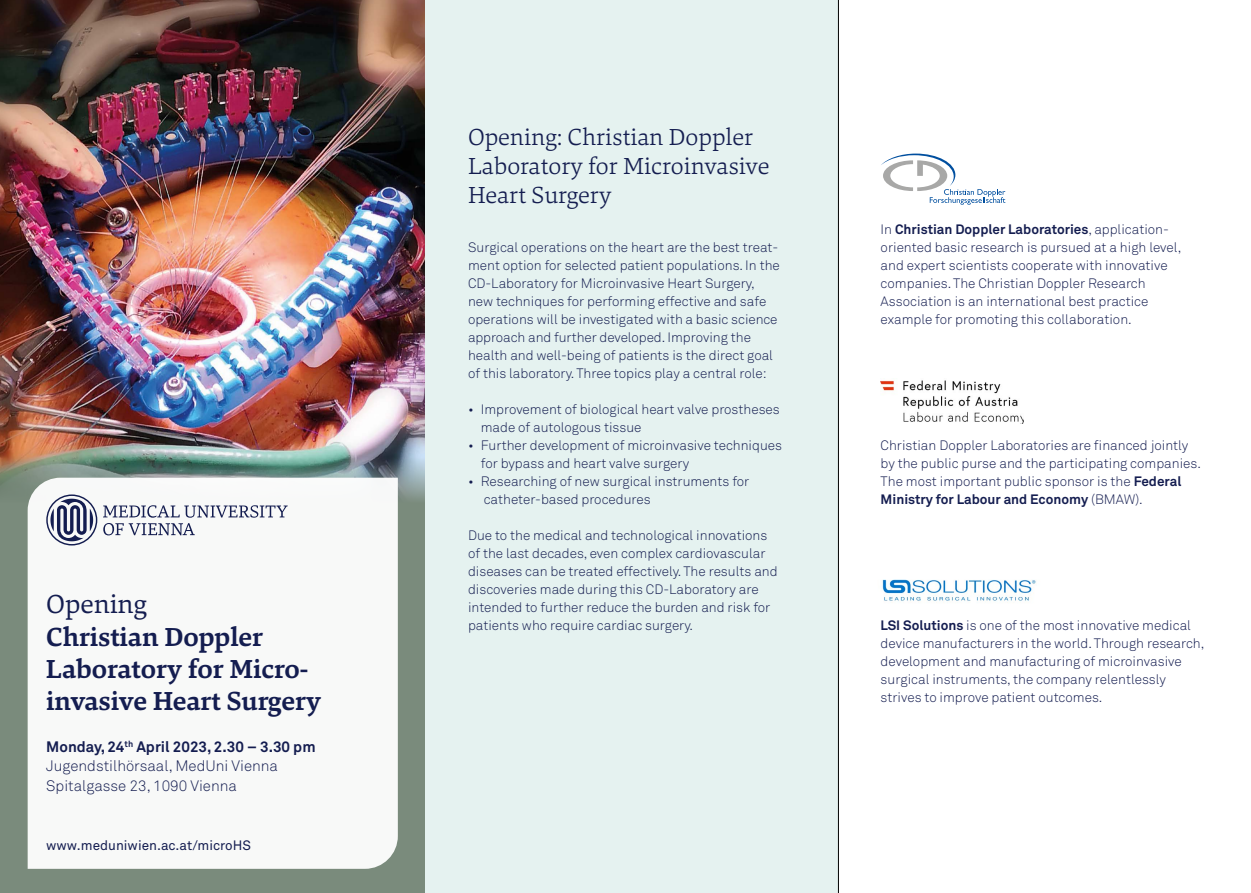
<style>
.page{position:relative;width:1251px;height:893px;background:#fff}
.page>*{position:absolute;margin:0;border:0;box-sizing:border-box;transform-origin:0 0}
.Cover_Weiß_Titel{font:700 27px "Danton";color:#141d50}
.Cover_Einladung{font:27px "Danton";color:#141d50}
.innen_Große_Überschr{font:300 24px/28.8px "Danton";color:#141d50}
.Cover_weiß_Adresse{font:300 15px "Akkurat Pro";color:#141d50}
.Cover_weiß_Datum{font:700 15px "Akkurat Pro";color:#141d50}
.Fließtext{font:300 13.5px/18px "Akkurat Pro";color:#141d50}
.innen_Große_Überschr-2{font:300 13.5px/18px "Akkurat Pro";color:#141d50}
.Fließtext-2{font:700 13.5px "Akkurat Pro";color:#141d50}
.Cover_webseite{font:13.5px "Akkurat Pro";color:#141d50}
.s1{font-weight:300}
.s2{font-weight:700}
</style>
<div class="page">
<img style="left:0;top:0;width:425px;height:450px">
<img style="left:0;top:450px;width:425px;height:443px">
<div style="left:425px;top:0;width:413px;height:893px;background:#e5f2f0"></div>
<svg style="left:28px;top:478px;width:370px;height:391px"></svg>
<svg style="left:103px;top:505px;width:185px;height:30px"></svg>
<svg style="left:46px;top:494px;width:51px;height:51px"></svg>
<svg style="left:881px;top:154px;width:124px;height:51px"></svg>
<img style="left:882px;top:579px;width:154px;height:24px">
<hr style="left:838px;top:0;width:1px;height:893px;background:#000">
<img style="left:880px;top:380px;width:143px;height:43px">
<p class="Cover_Einladung" style="left:46px;top:587px;width:102px">Opening</p>
<p class="Cover_Weiß_Titel" style="left:46px;top:619px;width:218px">Christian Doppler</p>
<p class="Cover_Weiß_Titel" style="left:46px;top:651px;width:264px">Laboratory for Micro-</p>
<p class="Cover_Weiß_Titel" style="left:46px;top:684px;width:276px">invasive Heart Surgery</p>
<p class="Cover_weiß_Datum" style="left:46px;top:737px;width:271px">Monday, 24<sup>th</sup> April 2023, 2.30 – 3.30 pm</p>
<p class="Cover_weiß_Adresse" style="left:46px;top:757px;width:233px">Jugendstilhörsaal, MedUni Vienna</p>
<p class="Cover_weiß_Adresse" style="left:46px;top:776px;width:192px">Spitalgasse 23, 1090 Vienna</p>
<p class="Cover_webseite" style="left:46px;top:837px;width:206px">www.meduniwien.ac.at/microHS</p>
<p class="innen_Große_Überschr" style="left:468px;top:122px;width:303px">Opening: Christian Doppler<br>Laboratory for Microinvasive<br>Heart Surgery</p>
<p class="innen_Große_Überschr-2" style="left:468px;top:238px;width:312px">Surgical operations on the heart are the best treat-</p>
<p class="innen_Große_Überschr-2" style="left:468px;top:256px;width:313px">ment option for selected patient populations. In the</p>
<p class="innen_Große_Überschr-2" style="left:468px;top:274px;width:288px">CD-Laboratory for Microinvasive Heart Surgery,</p>
<p class="innen_Große_Überschr-2" style="left:468px;top:292px;width:311px">new techniques for performing effective and safe operations will be investigated with a basic science approach and further developed. Improving the</p>
<p class="innen_Große_Überschr-2" style="left:468px;top:346px;width:306px">health and well-being of patients is the direct goal</p>
<p class="innen_Große_Überschr-2" style="left:468px;top:364px;width:300px">of this laboratory. Three topics play a central role:</p>
<p class="Fließtext" style="left:480px;top:400px;width:300px;text-indent:-13px">• Improvement of biological heart valve prostheses made of autologous tissue</p>
<p class="Fließtext" style="left:480px;top:436px;width:303px;text-indent:-13px">• Further development of microinvasive techniques for bypass and heart valve surgery</p>
<p class="Fließtext" style="left:483px;top:472px;width:267px;text-indent:-16px">• Researching of new surgical instruments for catheter-based procedures</p>
<p class="Fließtext" style="left:468px;top:526px;width:311px">Due to the medical and technological innovations of the last decades, even complex cardiovascular diseases can be treated effectively. The results and discoveries made during this CD-Laboratory are intended to further reduce the burden and risk for patients who require cardiac surgery.</p>
<p class="Fließtext-2" style="left:880px;top:221px;width:290px"><span class="s1">In</span> Christian Doppler Laboratories<span class="s1">, application-</span></p>
<p class="Fließtext" style="left:880px;top:238px;width:302px">oriented basic research is pursued at a high level, and expert scientists cooperate with innovative</p>
<p class="Fließtext" style="left:880px;top:274px;width:266px">companies. The Christian Doppler Research</p>
<p class="Fließtext" style="left:880px;top:292px;width:269px">Association is an international best practice</p>
<p class="Fließtext" style="left:880px;top:310px;width:252px">example for promoting this collaboration.</p>
<p class="Fließtext" style="left:880px;top:436px;width:322px">Christian Doppler Laboratories are financed jointly by the public purse and the participating companies.<br>The most important public sponsor is the <span class="s2">Federal Ministry for Labour and Economy</span> (BMAW).</p>
<p class="Fließtext" style="left:880px;top:616px;width:325px"><span class="s2">LSI Solutions</span> is one of the most innovative medical device manufacturers in the world. Through research, development and manufacturing of microinvasive surgical instruments, the company relentlessly</p>
<p class="Fließtext" style="left:880px;top:688px;width:223px">strives to improve patient outcomes.</p>
</div>
